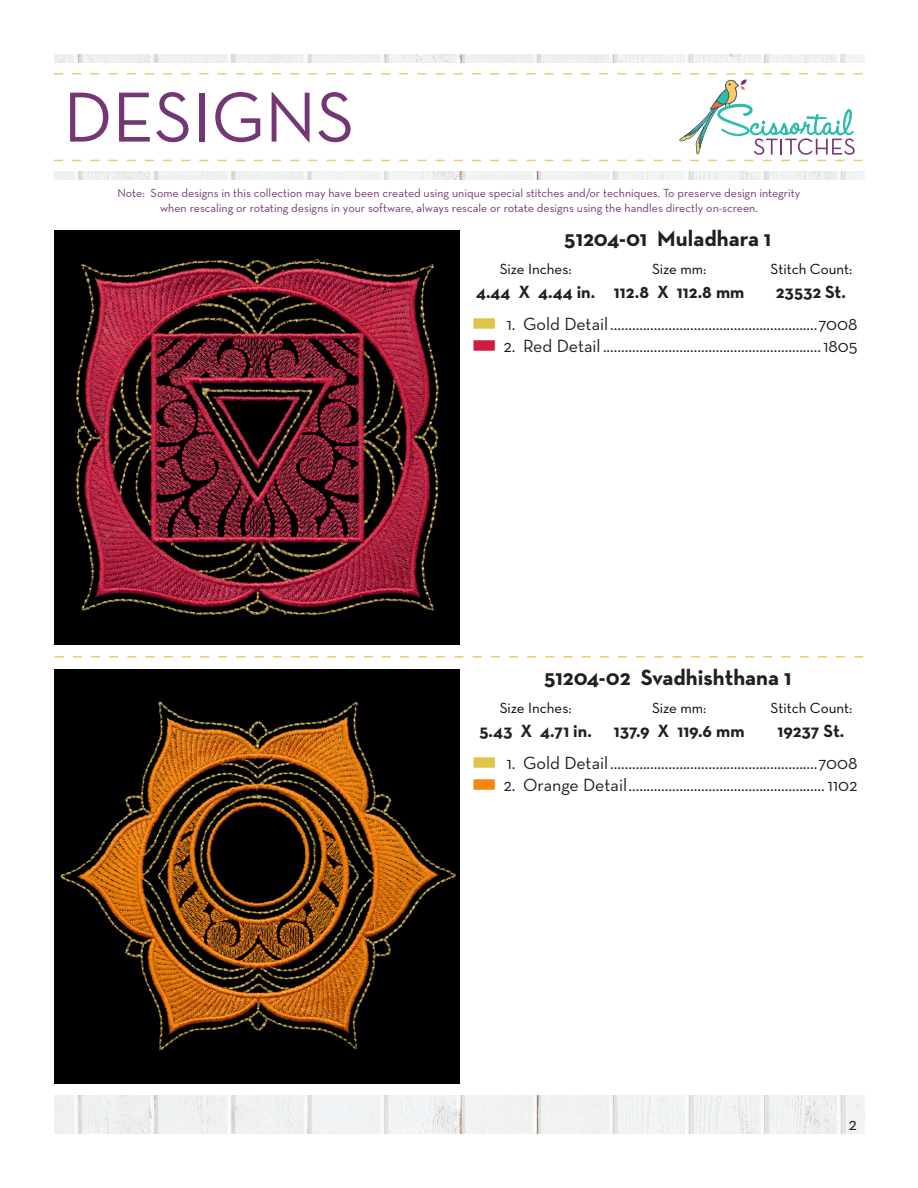
<style>
.page{position:relative;width:918px;height:1188px;background:#fff}
.page>*{position:absolute;margin:0;border:0;box-sizing:border-box;transform-origin:0 0}
.t1{font:72px "Neutra Text";color:#733873}
.t2{font:700 22.5px "Neutra Text";color:#231f20}
.t3{font:18px "Neutra Text";color:#231f20}
.t4{font:700 18px "Neutra Text";color:#231f20}
.t5{font:15px "Neutra Text";color:#040503}
.t6{font:12px/14.4px "Neutra Text";color:#733873;text-align:center}
.s1{color:#dec44a}
.s2{color:#d01b3e}
.s3{color:#f5870e}
</style>
<div class="page">
<img style="left:54px;top:1096px;width:810px;height:38px">
<img style="left:54px;top:54px;width:810px;height:126px">
<div style="left:29px;top:63px;width:863px;height:108px;background:#fff"></div>
<svg style="left:54px;top:73px;width:809px;height:88px"></svg>
<svg style="left:55px;top:656px;width:808px;height:2px"></svg>
<img style="left:54px;top:230px;width:405px;height:414px">
<img style="left:54px;top:669px;width:405px;height:414px">
<h1 class="t1" style="left:63px;top:73px;width:293px">DESIGNS</h1>
<p class="t6" style="left:117px;top:186px;width:685px">Note: Some designs in this collection may have been created using unique special stitches and/or techniques. To preserve design integrity when rescaling or rotating designs in your software, always rescale or rotate designs using the handles directly on-screen.</p>
<p class="t2" style="left:564px;top:224px;width:209px">51204-01 Muladhara 1</p>
<p class="t5" style="left:500px;top:260px;width:73px">Size Inches:</p>
<p class="t5" style="left:652px;top:260px;width:56px">Size mm:</p>
<p class="t5" style="left:770px;top:260px;width:83px">Stitch Count:</p>
<p class="t4" style="left:476px;top:280px;width:121px">4.44 X 4.44 in.</p>
<p class="t4" style="left:614px;top:280px;width:132px">112.8 X 112.8 mm</p>
<p class="t4" style="left:776px;top:280px;width:72px">23532 St.</p>
<p class="t3" style="left:472px;top:313px;width:387px"><span class="s1">■</span> 1. Gold Detail.........................................................7008</p>
<p class="t3" style="left:472px;top:335px;width:387px"><span class="s2">■</span> 2. Red Detail ............................................................1805</p>
<p class="t2" style="left:544px;top:663px;width:249px">51204-02 Svadhishthana 1</p>
<p class="t5" style="left:500px;top:699px;width:73px">Size Inches:</p>
<p class="t5" style="left:652px;top:699px;width:56px">Size mm:</p>
<p class="t5" style="left:770px;top:699px;width:83px">Stitch Count:</p>
<p class="t4" style="left:480px;top:719px;width:114px">5.43 X 4.71 in.</p>
<p class="t4" style="left:614px;top:719px;width:132px">137.9 X 119.6 mm</p>
<p class="t4" style="left:777px;top:719px;width:69px">19237 St.</p>
<p class="t3" style="left:472px;top:752px;width:387px"><span class="s1">■</span> 1. Gold Detail.........................................................7008</p>
<p class="t3" style="left:472px;top:774px;width:387px"><span class="s3">■</span> 2. Orange Detail...................................................... 1102</p>
<p class="t3" style="left:848px;top:1113px;width:10px">2</p>
</div>
